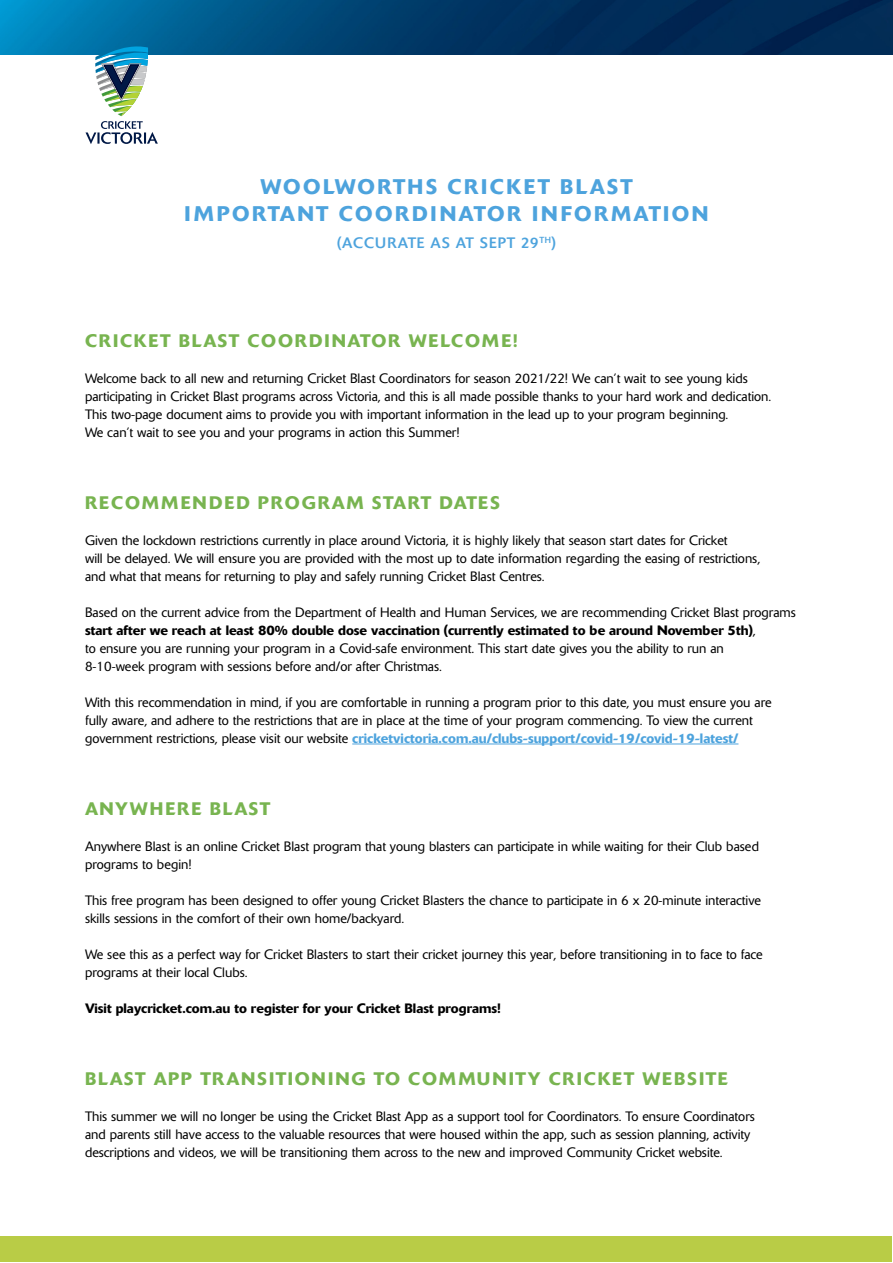
<style>
.page{position:relative;width:893px;height:1263px;background:#fff}
.page>*{position:absolute;margin:0;border:0;box-sizing:border-box;transform-origin:0 0}
.t1{font:500 21px/27px "Delta";letter-spacing:.12em;color:#4da3dd;text-align:center}
.t2{font:500 18px "Delta";letter-spacing:.1em;color:#78b450}
.t3{font:15px "Delta";letter-spacing:.05em;color:#4da3dd}
.t4{font:300 13.5px/18px "Delta";color:#000}
.t5{font:500 13.5px "Delta";color:#000}
.s1{font-weight:500}
.s2{font-weight:500;color:#4da3dd}
</style>
<div class="page">
<img style="left:0;top:0;width:893px;height:54px">
<div style="left:1px;top:1237px;width:891px;height:25px;background:#b9cc46"></div>
<svg style="left:86px;top:42px;width:72px;height:102px"></svg>
<hr style="left:352px;top:744px;width:386px;height:1px;background:#4da3dd">
<h1 class="t1" style="left:185px;top:173px;width:525px">WOOLWORTHS CRICKET BLAST<br>IMPORTANT COORDINATOR INFORMATION</h1>
<p class="t3" style="left:337px;top:234px;width:220px">(ACCURATE AS AT SEPT 29<sup>TH</sup>)</p>
<h2 class="t2" style="left:85px;top:329px;width:435px">CRICKET BLAST COORDINATOR WELCOME!</h2>
<p class="t4" style="left:85px;top:369px;width:688px">Welcome back to all new and returning Cricket Blast Coordinators for season 2021/22! We can’t wait to see young kids participating in Cricket Blast programs across Victoria, and this is all made possible thanks to your hard work and dedication.<br>This two-page document aims to provide you with important information in the lead up to your program beginning.<br>We can’t wait to see you and your programs in action this Summer!</p>
<h2 class="t2" style="left:85px;top:491px;width:416px">RECOMMENDED PROGRAM START DATES</h2>
<p class="t4" style="left:85px;top:531px;width:677px">Given the lockdown restrictions currently in place around Victoria, it is highly likely that season start dates for Cricket<br>will be delayed. We will ensure you are provided with the most up to date information regarding the easing of restrictions, and what that means for returning to play and safely running Cricket Blast Centres.</p>
<p class="t4" style="left:85px;top:603px;width:712px">Based on the current advice from the Department of Health and Human Services, we are recommending Cricket Blast programs <span class="s1">start after we reach at least 80% double dose vaccination (currently estimated to be around November 5th)</span>,<br>to ensure you are running your program in a Covid-safe environment. This start date gives you the ability to run an<br>8-10-week program with sessions before and/or after Christmas.</p>
<p class="t4" style="left:85px;top:693px;width:688px">With this recommendation in mind, if you are comfortable in running a program prior to this date, you must ensure you are fully aware, and adhere to the restrictions that are in place at the time of your program commencing. To view the current government restrictions, please visit our website <span class="s2">cricketvictoria.com.au/clubs-support/covid-19/covid-19-latest/</span></p>
<h2 class="t2" style="left:85px;top:797px;width:187px">ANYWHERE BLAST</h2>
<p class="t4" style="left:85px;top:837px;width:675px">Anywhere Blast is an online Cricket Blast program that young blasters can participate in while waiting for their Club based programs to begin!</p>
<p class="t4" style="left:85px;top:891px;width:677px">This free program has been designed to offer young Cricket Blasters the chance to participate in 6 x 20-minute interactive skills sessions in the comfort of their own home/backyard.</p>
<p class="t4" style="left:85px;top:945px;width:679px">We see this as a perfect way for Cricket Blasters to start their cricket journey this year, before transitioning in to face to face programs at their local Clubs.</p>
<p class="t5" style="left:85px;top:999px;width:417px">Visit playcricket.com.au to register for your Cricket Blast programs!</p>
<h2 class="t2" style="left:85px;top:1067px;width:644px">BLAST APP TRANSITIONING TO COMMUNITY CRICKET WEBSITE</h2>
<p class="t4" style="left:85px;top:1107px;width:671px">This summer we will no longer be using the Cricket Blast App as a support tool for Coordinators. To ensure Coordinators and parents still have access to the valuable resources that were housed within the app, such as session planning, activity descriptions and videos, we will be transitioning them across to the new and improved Community Cricket website.</p>
</div>
